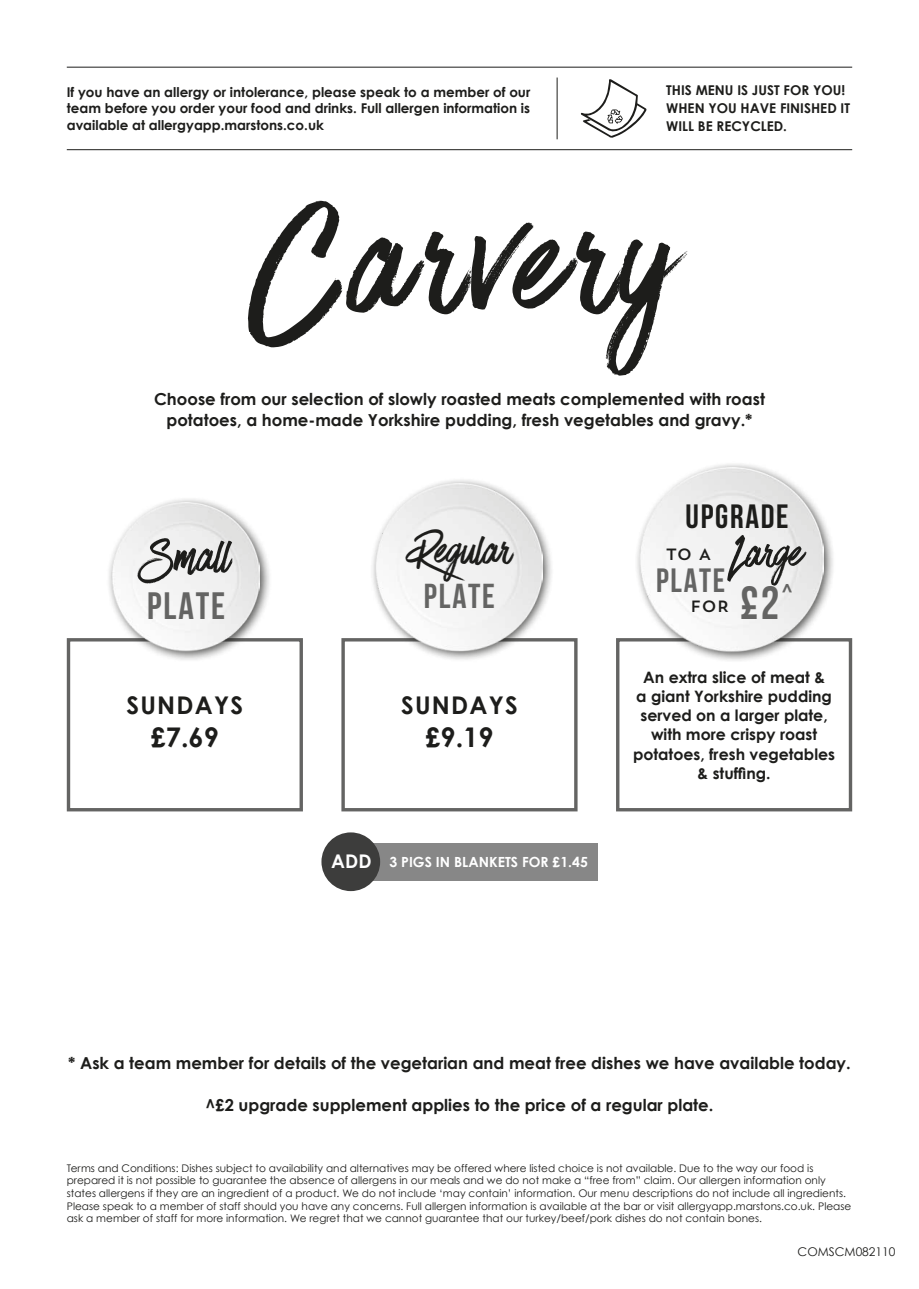
<style>
.page{position:relative;width:919px;height:1289px;background:#fff}
.page>*{position:absolute;margin:0;border:0;box-sizing:border-box;transform-origin:0 0}
.t1{font:178.65px "Have Heart One";letter-spacing:.05em;color:#1d1d1b}
.t2{font:53.85px "Have Heart One";color:#1d1d1b}
.t3{font:50.7px "Have Heart One";color:#1d1d1b}
.t4{font:48.9px "Have Heart One";color:#1d1d1b}
.t5{font:700 46.65px "Bebas Neue";color:#646463}
.t6{font:700 38.1px "Bebas Neue";letter-spacing:.05em;color:#646463}
.t7{font:700 34.65px "Bebas Neue";letter-spacing:.05em;color:#646463}
.t8{font:700 33.75px "Bebas Neue";letter-spacing:.05em;color:#1d1d1b}
.t9{font:700 33.75px "Bebas Neue";letter-spacing:.05em;color:#646463}
.t10{font:700 27.15px "Century Gothic";color:#1d1d1b}
.t11{font:700 24.45px "Century Gothic";letter-spacing:.05em;color:#1d1d1b}
.t12{font:700 16.5px/21.5px "Century Gothic";color:#1d1d1b;text-align:center}
.t13{font:16.2px "Trend Sans One";color:#1d1d1b}
.t14{font:700 15.75px/19.2px "Century Gothic";color:#1d1d1b;text-align:center}
.t15{font:700 13.95px "Century Gothic";color:#fff}
.t16{font:700 13.5px/16.2px "Century Gothic";color:#1d1d1b;text-align:justify}
.t17{font:12px "Century Gothic";color:#1d1d1b}
.t18{font:10.5px/12.6px "Century Gothic";color:#1d1d1b}
.s1{font-size:18.75px}
</style>
<div class="page">
<svg style="left:580px;top:79px;width:66px;height:59px"></svg>
<hr style="left:67px;top:149px;width:785px;height:1px;background:#1d1d1b">
<hr style="left:67px;top:67px;width:785px;height:1px;background:#1d1d1b">
<hr style="left:556px;top:77px;width:1px;height:62px;background:#1d1d1b">
<div style="left:616px;top:638px;width:236px;height:173px;border:3px solid #646463"></div>
<div style="left:341px;top:638px;width:236px;height:173px;border:3px solid #646463"></div>
<div style="left:67px;top:638px;width:236px;height:173px;border:3px solid #646463"></div>
<div style="left:635px;top:461px;width:200px;height:201px;background:#1d1d1b;opacity:.75"></div>
<img style="left:635px;top:468px;width:188px;height:194px">
<div style="left:370px;top:477px;width:184px;height:185px;background:#1d1d1b;opacity:.75"></div>
<img style="left:361px;top:483px;width:181px;height:179px">
<div style="left:106px;top:496px;width:166px;height:166px;background:#1d1d1b;opacity:.75"></div>
<img style="left:99px;top:502px;width:161px;height:160px">
<div style="left:331px;top:843px;width:266px;height:38px;background:#878787"></div>
<div style="left:321px;top:832px;width:59px;height:59px;background:#3d3d3c;border-radius:50%"></div>
<p class="t16" style="left:67px;top:84px;width:465px">If you have an allergy or intolerance, please speak to a member of our team before you order your food and drinks. Full allergen information is available at allergyapp.marstons.co.uk</p>
<p class="t16" style="left:666px;top:81px;width:185px;line-height:18px;text-align:left">THIS MENU IS JUST FOR YOU!<br>WHEN YOU HAVE FINISHED IT<br>WILL BE RECYCLED.</p>
<h1 class="t1" style="left:249px;top:165px;width:423px">Carvery</h1>
<h3 class="t12" style="left:154px;top:387px;width:612px">Choose from our selection of slowly roasted meats complemented with roast potatoes, a home-made Yorkshire pudding, fresh vegetables and gravy.*</h3>
<h2 class="t2" style="left:143px;top:526px;width:88px">Small</h2>
<h3 class="t6" style="left:147px;top:585px;width:80px">PLATE</h3>
<h3 class="t4" style="left:408px;top:523px;width:104px">Regular</h3>
<h3 class="t7" style="left:424px;top:577px;width:73px">PLATE</h3>
<h3 class="t11" style="left:127px;top:690px;width:118px">SUNDAYS</h3>
<h3 class="t11" style="left:401px;top:690px;width:118px">SUNDAYS</h3>
<h3 class="t10" style="left:151px;top:720px;width:70px">£7.69</h3>
<h3 class="t10" style="left:425px;top:720px;width:70px">£9.19</h3>
<h3 class="t15" style="left:331px;top:853px;width:258px"><span class="s1">ADD</span> 3 PIGS IN BLANKETS FOR £1.45</h3>
<h3 class="t8" style="left:685px;top:498px;width:104px">UPGRADE</h3>
<h3 class="t13" style="left:665px;top:543px;width:47px">TO A</h3>
<h3 class="t9" style="left:656px;top:562px;width:71px">PLATE</h3>
<h3 class="t13" style="left:690px;top:595px;width:41px">FOR</h3>
<h3 class="t3" style="left:729px;top:525px;width:73px">Large</h3>
<h3 class="t5" style="left:740px;top:577px;width:54px">£2<sup>^</sup></h3>
<h3 class="t14" style="left:633px;top:667px;width:203px">An extra slice of meat &amp;<br>a giant Yorkshire pudding served on a larger plate, with more crispy roast potatoes, fresh vegetables &amp; stuffing.</h3>
<h3 class="t12" style="left:68px;top:1051px;width:784px">* Ask a team member for details of the vegetarian and meat free dishes we have available today.</h3>
<h3 class="t12" style="left:205px;top:1093px;width:509px">^£2 upgrade supplement applies to the price of a regular plate.</h3>
<p class="t18" style="left:67px;top:1161px;width:786px">Terms and Conditions: Dishes subject to availability and alternatives may be offered where listed choice is not available. Due to the way our food is prepared it is not possible to guarantee the absence of allergens in our meals and we do not make a “free from” claim. Our allergen information only states allergens if they are an ingredient of a product. We do not include ‘may contain’ information. Our menu descriptions do not include all ingredients.<br>Please speak to a member of staff should you have any concerns. Full allergen information is available at the bar or visit allergyapp.marstons.co.uk. Please ask a member of staff for more information. We regret that we cannot guarantee that our turkey/beef/pork dishes do not contain bones.</p>
<p class="t17" style="left:797px;top:1244px;width:99px">COMSCM082110</p>
</div>
